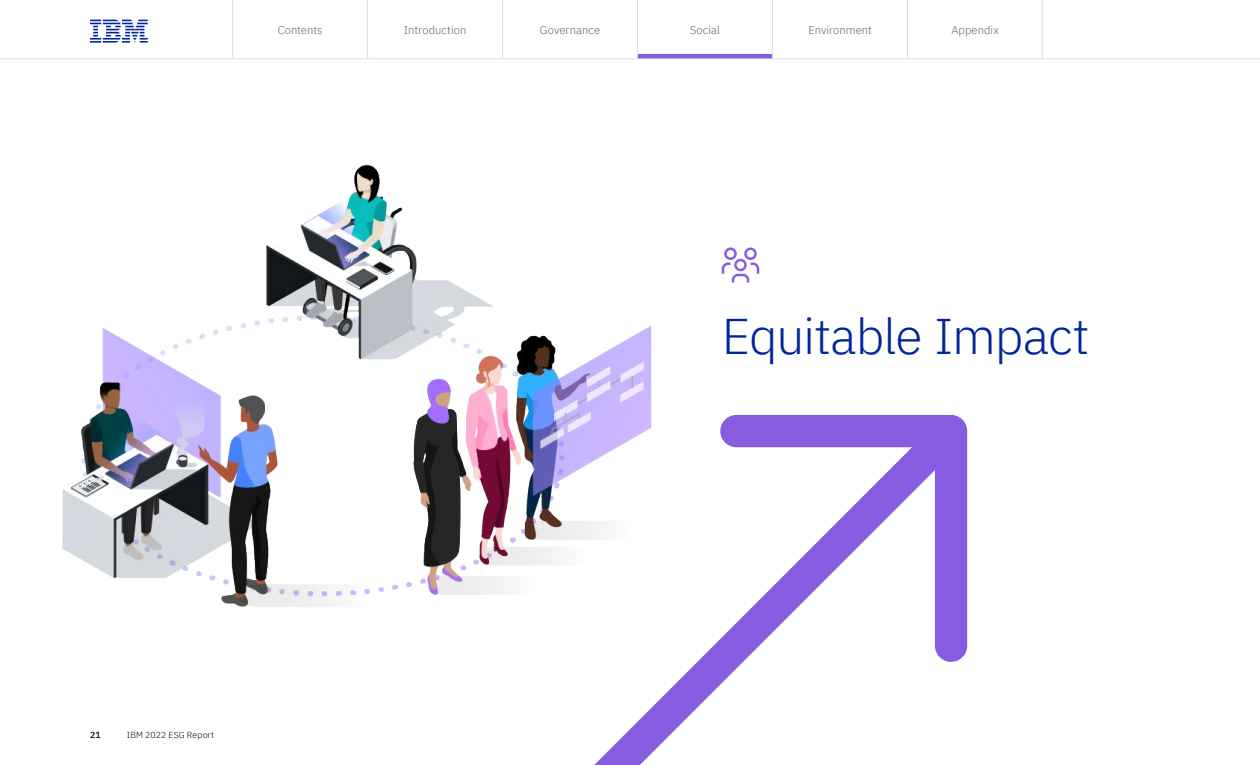
<style>
.page{position:relative;width:1260px;height:765px;background:#fff}
.page>*{position:absolute;margin:0;border:0;box-sizing:border-box;transform-origin:0 0}
.t1{font:300 50px "IBM Plex Sans";letter-spacing:-.02em;color:#00269b}
.t2{font:300 11.25px "IBM Plex Sans";letter-spacing:.005em;color:#636466}
.t3{font:300 8.75px "IBM Plex Sans";letter-spacing:.015em;color:#000}
.t4{font:500 8.75px "IBM Plex Sans";color:#000}
</style>
<div class="page">
<svg style="left:594px;top:415px;width:373px;height:350px"></svg>
<svg style="left:722px;top:248px;width:37px;height:34px"></svg>
<img style="left:62px;top:164px;width:602px;height:475px">
<hr style="left:638px;top:54px;width:134px;height:4px;background:#865de1">
<svg style="left:90px;top:20px;width:58px;height:23px"></svg>
<hr style="left:0;top:58px;width:1260px;height:1px;background:#dcddde">
<hr style="left:1042px;top:0;width:1px;height:58px;background:#dcddde">
<hr style="left:907px;top:0;width:1px;height:58px;background:#dcddde">
<hr style="left:772px;top:0;width:1px;height:59px;background:#dcddde">
<hr style="left:637px;top:0;width:1px;height:59px;background:#dcddde">
<hr style="left:502px;top:0;width:1px;height:58px;background:#dcddde">
<hr style="left:367px;top:0;width:1px;height:58px;background:#dcddde">
<hr style="left:232px;top:0;width:1px;height:58px;background:#dcddde">
<p class="t2" style="left:278px;top:21px;width:46px">Contents</p>
<p class="t2" style="left:404px;top:21px;width:64px">Introduction</p>
<p class="t2" style="left:540px;top:21px;width:62px">Governance</p>
<p class="t2" style="left:690px;top:21px;width:32px">Social</p>
<p class="t2" style="left:808px;top:21px;width:65px">Environment</p>
<p class="t2" style="left:951px;top:21px;width:49px">Appendix</p>
<h1 class="t1" style="left:722px;top:299px;width:369px">Equitable Impact</h1>
<p class="t4" style="left:90px;top:728px;width:12px">21</p>
<p class="t3" style="left:127px;top:728px;width:89px">IBM 2022 ESG Report</p>
</div>
